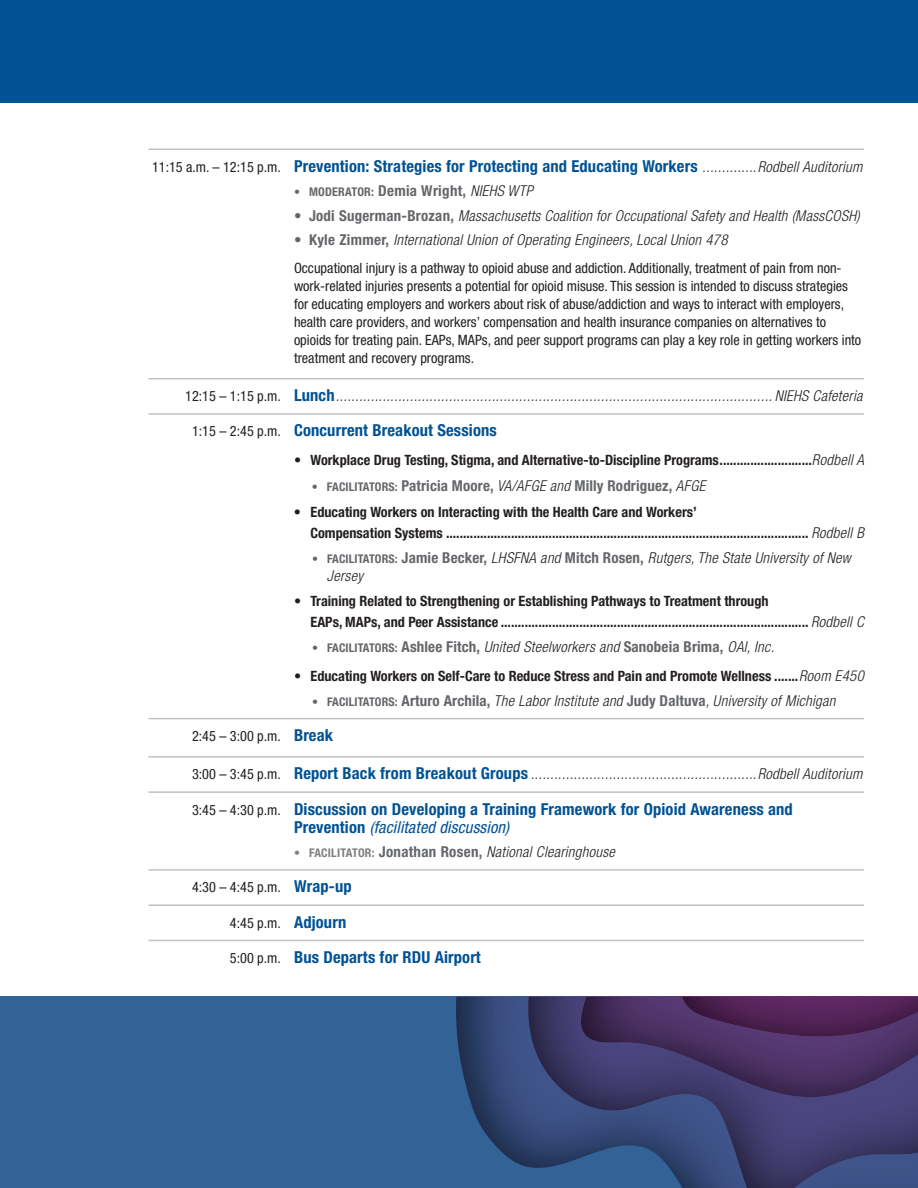
<style>
.page{position:relative;width:918px;height:1188px;background:#fff}
.page>*{position:absolute;margin:0;border:0;box-sizing:border-box;transform-origin:0 0}
.Agenda{font:700 condensed 16.5px/18px "Helvetica Neue LT Std";letter-spacing:.01em;color:#005294}
.Agenda-2{font:italic 300 condensed 15px/18px "Helvetica Neue LT Std";letter-spacing:.02em;color:#231f20}
.t1{font:700 condensed 15px "Helvetica Neue LT Std";letter-spacing:.01em;color:#64666a}
.t2{font:700 condensed 14.25px/21px "Helvetica Neue LT Std";color:#231f20}
.Agenda_Session_Info{font:condensed 14.25px/18px "Helvetica Neue LT Std";color:#231f20}
.Agenda-3{font:condensed 14.25px "Helvetica Neue LT Std";color:#231f20}
.s1{font-weight:400;font-size:14.25px;color:#231f20}
.s2{font-weight:300;font-style:italic;font-size:15px;color:#231f20}
.s3{font-size:12px}
.s4{font-weight:300;font-style:italic;color:#231f20}
.s5{font-weight:700;font-style:normal;color:#64666a}
.s6{font-weight:400;font-style:normal;font-size:14.25px}
.s7{font-weight:700;font-style:normal;font-size:16.5px;color:#005294}
.s8{font-weight:300;font-style:italic;font-size:15px}
.s9{font-weight:700;font-style:normal;font-size:12px;color:#64666a}
.s10{font-weight:700;font-size:16.5px;color:#005294}
.s11{font-weight:400;font-style:italic}
.s12{font-weight:700;font-style:normal;font-size:12px;color:#808083}
</style>
<div class="page">
<hr style="left:148px;top:148px;width:716px;height:2px;background:#c2c1c3">
<hr style="left:148px;top:378px;width:716px;height:1px;background:#c2c1c3">
<hr style="left:148px;top:413px;width:716px;height:2px;background:#c2c1c3">
<hr style="left:148px;top:718px;width:716px;height:1px;background:#c2c1c3">
<hr style="left:148px;top:756px;width:716px;height:2px;background:#c2c1c3">
<hr style="left:148px;top:791px;width:716px;height:2px;background:#c2c1c3">
<hr style="left:148px;top:869px;width:716px;height:2px;background:#c2c1c3">
<hr style="left:148px;top:904px;width:716px;height:2px;background:#c2c1c3">
<hr style="left:148px;top:940px;width:716px;height:1px;background:#c2c1c3">
<svg style="left:0;top:997px;width:918px;height:191px;background:#385083"></svg>
<div style="left:0;top:0;width:918px;height:103px;background:#005294"></div>
<p class="Agenda" style="left:152px;top:157px;width:712px"><span class="s1">11:15 a.m. – 12:15 p.m.</span> Prevention: Strategies for Protecting and Educating Workers <span class="s2">..............Rodbell Auditorium</span></p>
<p class="t1" style="left:294px;top:182px;width:240px"><span class="s3">• MODERATOR:</span> Demia Wright, <span class="s4">NIEHS WTP</span></p>
<p class="Agenda-2" style="left:294px;top:207px;width:567px"><span class="s5">• Jodi Sugerman-Brozan,</span> Massachusetts Coalition for Occupational Safety and Health (MassCOSH)</p>
<p class="Agenda-2" style="left:294px;top:231px;width:435px"><span class="s5">• Kyle Zimmer,</span> International Union of Operating Engineers, Local Union 478</p>
<p class="Agenda_Session_Info" style="left:294px;top:259px;width:569px">Occupational injury is a pathway to opioid abuse and addiction. Additionally, treatment of pain from non&shy;work-related injuries presents a potential for opioid misuse. This session is intended to discuss strategies for educating employers and workers about risk of abuse/addiction and ways to interact with employers, health care providers, and workers’ compensation and health insurance companies on alternatives to opioids for treating pain. EAPs, MAPs, and peer support programs can play a key role in getting workers into treatment and recovery programs.</p>
<p class="Agenda-2" style="left:185px;top:387px;width:679px"><span class="s6">12:15 – 1:15 p.m.</span> <span class="s7">Lunch</span>................................................................................................................ NIEHS Cafeteria</p>
<p class="Agenda" style="left:192px;top:421px;width:306px"><span class="s1">1:15 – 2:45 p.m.</span> Concurrent Breakout Sessions</p>
<p class="t2" style="left:294px;top:449px;width:572px">• Workplace Drug Testing, Stigma, and Alternative-to-Discipline Programs...........................<span class="s8">Rodbell A</span></p>
<p class="t1" style="left:312px;top:477px;width:395px"><span class="s3">• FACILITATORS:</span> Patricia Moore, <span class="s4">VA/AFGE and</span> Milly Rodriguez, <span class="s4">AFGE</span></p>
<p class="t2" style="left:310px;top:501px;width:555px;text-indent:-16px">• Educating Workers on Interacting with the Health Care and Workers’<br>Compensation Systems .......................................................................................................... <span class="s8">Rodbell B</span></p>
<p class="Agenda-2" style="left:327px;top:549px;width:525px;text-indent:-15px"><span class="s9">• FACILITATORS:</span> <span class="s5">Jamie Becker,</span> LHSFNA and <span class="s5">Mitch Rosen,</span> Rutgers, The State University of New<br>Jersey</p>
<p class="t2" style="left:310px;top:591px;width:555px;text-indent:-16px">• Training Related to Strengthening or Establishing Pathways to Treatment through<br>EAPs, MAPs, and Peer Assistance .......................................................................................... <span class="s8">Rodbell C</span></p>
<p class="Agenda-2" style="left:312px;top:638px;width:464px"><span class="s9">• FACILITATORS:</span> <span class="s5">Ashlee Fitch,</span> United Steelworkers and <span class="s5">Sanobeia Brima,</span> OAI, Inc.</p>
<p class="t2" style="left:294px;top:665px;width:572px">• Educating Workers on Self-Care to Reduce Stress and Pain and Promote Wellness .......<span class="s8">Room E450</span></p>
<p class="Agenda-2" style="left:312px;top:692px;width:525px"><span class="s9">• FACILITATORS:</span> <span class="s5">Arturo Archila,</span> The Labor Institute and <span class="s5">Judy Daltuva</span>, University of Michigan</p>
<p class="Agenda-3" style="left:192px;top:728px;width:143px">2:45 – 3:00 p.m. <span class="s10">Break</span></p>
<p class="Agenda-2" style="left:192px;top:765px;width:672px"><span class="s6">3:00 – 3:45 p.m.</span> <span class="s7">Report Back from Breakout Groups</span> ..........................................................Rodbell Auditorium</p>
<p class="Agenda" style="left:294px;top:799px;width:500px;text-indent:-102px"><span class="s1">3:45 – 4:30 p.m.</span> Discussion on Developing a Training Framework for Opioid Awareness and<br>Prevention <span class="s11">(facilitated discussion)</span></p>
<p class="Agenda-2" style="left:294px;top:843px;width:323px"><span class="s12">• FACILITATOR:</span> <span class="s5">Jonathan Rosen,</span> National Clearinghouse</p>
<p class="Agenda-3" style="left:192px;top:879px;width:161px">4:30 – 4:45 p.m. <span class="s10">Wrap-up</span></p>
<p class="Agenda-3" style="left:230px;top:914px;width:118px">4:45 p.m. <span class="s10">Adjourn</span></p>
<p class="Agenda" style="left:230px;top:948px;width:252px"><span class="s1">5:00 p.m.</span> Bus Departs for RDU Airport</p>
</div>
